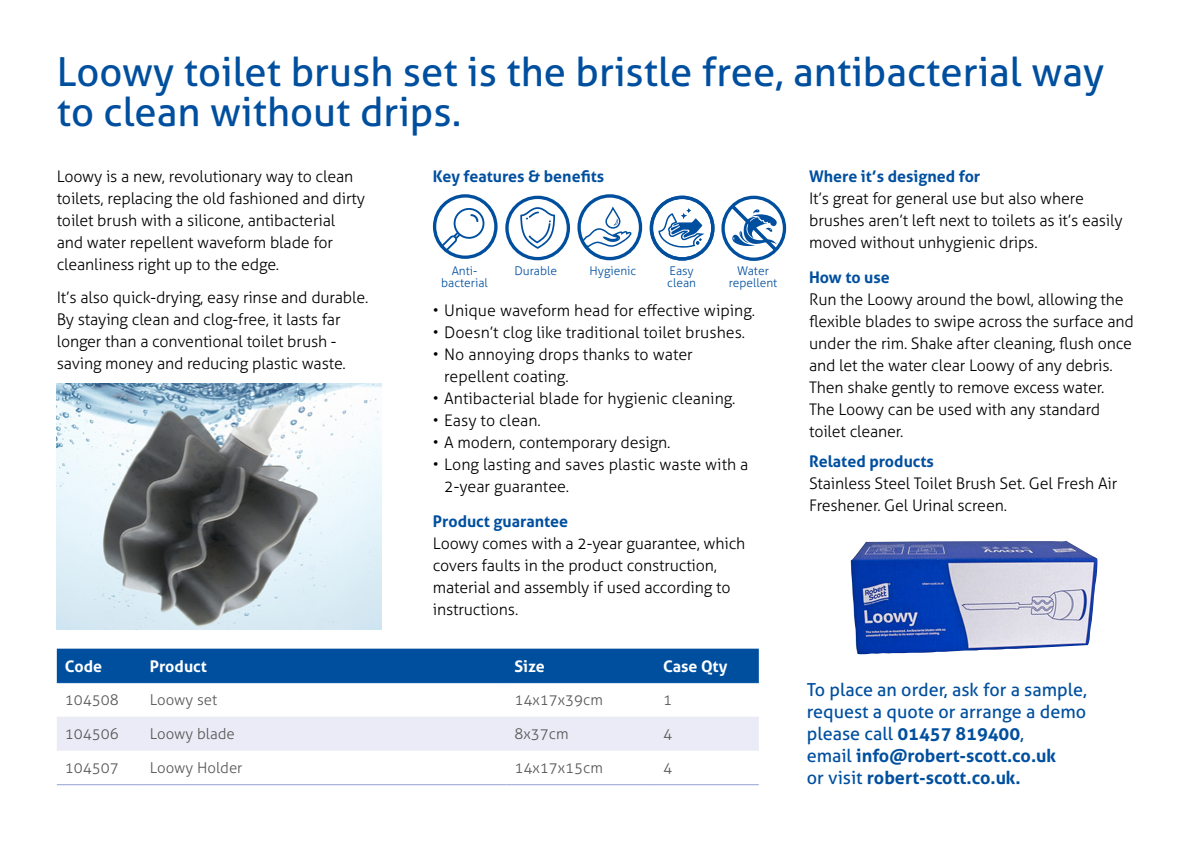
<style>
.page{position:relative;width:1191px;height:842px;background:#fff}
.page>*{position:absolute;margin:0;border:0;box-sizing:border-box;transform-origin:0 0}
.t1{font:40px/40px "Aller";color:#004f9f}
.t2{font:18px/22px "Aller";color:#004f9f}
.t3{font:300 16px/22px "Aller";letter-spacing:-.01em;color:#000}
.t4{font:700 16px "Aller";color:#004f9f}
.t5{font:700 16px "Aller";color:#fff}
.t6{font:300 15px "Aller";color:#575756}
.t7{font:300 12px/12px "Aller";color:#004f9f;text-align:center}
.s1{font-weight:700}
</style>
<div class="page">
<div style="left:57px;top:649px;width:702px;height:33px;background:#004f9f"></div>
<div style="left:57px;top:717px;width:702px;height:34px;background:#eaebf7"></div>
<hr style="left:57px;top:682px;width:85px;height:1px;background:#004f9f">
<hr style="left:142px;top:682px;width:364px;height:1px;background:#004f9f">
<hr style="left:506px;top:682px;width:149px;height:1px;background:#004f9f">
<hr style="left:655px;top:682px;width:104px;height:1px;background:#004f9f">
<hr style="left:57px;top:784px;width:85px;height:1px;background:#939fd0">
<hr style="left:142px;top:784px;width:364px;height:1px;background:#939fd0">
<hr style="left:506px;top:784px;width:149px;height:1px;background:#939fd0">
<hr style="left:655px;top:784px;width:104px;height:1px;background:#939fd0">
<img style="left:57px;top:383px;width:325px;height:246px">
<svg style="left:433px;top:194px;width:64px;height:65px"></svg>
<svg style="left:505px;top:196px;width:65px;height:64px"></svg>
<svg style="left:577px;top:194px;width:65px;height:66px"></svg>
<svg style="left:650px;top:196px;width:64px;height:65px"></svg>
<svg style="left:721px;top:196px;width:65px;height:65px"></svg>
<img style="left:850px;top:541px;width:248px;height:113px">
<h1 class="t1" style="left:57px;top:52px;width:1049px">Loowy toilet brush set is the bristle free, antibacterial way to clean without drips.</h1>
<p class="t3" style="left:57px;top:165px;width:310px">Loowy is a new, revolutionary way to clean toilets, replacing the old fashioned and dirty toilet brush with a silicone, antibacterial and water repellent waveform blade for cleanliness right up to the edge.</p>
<p class="t3" style="left:57px;top:287px;width:313px">It’s also quick-drying, easy rinse and durable.<br>By staying clean and clog-free, it lasts far longer than a conventional toilet brush - saving money and reducing plastic waste.</p>
<p class="t4" style="left:433px;top:166px;width:173px">Key features &amp; benefits</p>
<p class="t7" style="left:441px;top:265px;width:48px">Anti&shy;bacterial</p>
<p class="t7" style="left:514px;top:265px;width:44px">Durable</p>
<p class="t7" style="left:589px;top:265px;width:48px">Hygienic</p>
<p class="t7" style="left:667px;top:265px;width:30px;text-align:left">Easy clean</p>
<p class="t7" style="left:728px;top:265px;width:50px">Water repellent</p>
<p class="t3" style="left:433px;top:299px;width:324px">• Unique waveform head for effective wiping.</p>
<p class="t3" style="left:433px;top:321px;width:314px">• Doesn’t clog like traditional toilet brushes.</p>
<p class="t3" style="left:444px;top:343px;width:250px;text-indent:-11px">• No annoying drops thanks to water repellent coating.</p>
<p class="t3" style="left:433px;top:387px;width:304px">• Antibacterial blade for hygienic cleaning.</p>
<p class="t3" style="left:433px;top:409px;width:109px">• Easy to clean.</p>
<p class="t3" style="left:433px;top:431px;width:239px">• A modern, contemporary design.</p>
<p class="t3" style="left:444px;top:453px;width:306px;text-indent:-11px">• Long lasting and saves plastic waste with a<br>2-year guarantee.</p>
<p class="t4" style="left:433px;top:512px;width:137px">Product guarantee</p>
<p class="t3" style="left:433px;top:533px;width:314px">Loowy comes with a 2-year guarantee, which covers faults in the product construction, material and assembly if used according to instructions.</p>
<p class="t5" style="left:65px;top:656px;width:39px">Code</p>
<p class="t5" style="left:150px;top:656px;width:59px">Product</p>
<p class="t5" style="left:514px;top:656px;width:32px">Size</p>
<p class="t5" style="left:663px;top:656px;width:66px">Case Qty</p>
<p class="t6" style="left:65px;top:691px;width:55px">104508</p>
<p class="t6" style="left:150px;top:691px;width:69px">Loowy set</p>
<p class="t6" style="left:514px;top:691px;width:90px">14x17x39cm</p>
<p class="t6" style="left:663px;top:691px;width:10px">1</p>
<p class="t6" style="left:65px;top:725px;width:55px">104506</p>
<p class="t6" style="left:150px;top:725px;width:87px">Loowy blade</p>
<p class="t6" style="left:514px;top:725px;width:56px">8x37cm</p>
<p class="t6" style="left:663px;top:725px;width:10px">4</p>
<p class="t6" style="left:65px;top:759px;width:55px">104507</p>
<p class="t6" style="left:150px;top:759px;width:94px">Loowy Holder</p>
<p class="t6" style="left:514px;top:759px;width:90px">14x17x15cm</p>
<p class="t6" style="left:663px;top:759px;width:10px">4</p>
<p class="t4" style="left:809px;top:166px;width:173px">Where it’s designed for</p>
<p class="t3" style="left:809px;top:187px;width:315px">It’s great for general use but also where brushes aren’t left next to toilets as it’s easily moved without unhygienic drips.</p>
<p class="t4" style="left:809px;top:268px;width:82px">How to use</p>
<p class="t3" style="left:809px;top:289px;width:326px">Run the Loowy around the bowl, allowing the flexible blades to swipe across the surface and under the rim. Shake after cleaning, flush once and let the water clear Loowy of any debris.<br>Then shake gently to remove excess water.<br>The Loowy can be used with any standard toilet cleaner.</p>
<p class="t4" style="left:809px;top:451px;width:126px">Related products</p>
<p class="t3" style="left:809px;top:472px;width:310px">Stainless Steel Toilet Brush Set. Gel Fresh Air<br>Freshener. Gel Urinal screen.</p>
<p class="t2" style="left:806px;top:678px;width:282px">To place an order, ask for a sample, request a quote or arrange a demo please call <span class="s1">01457 819400</span>,<br>email <span class="s1">info@robert-scott.co.uk<br></span>or visit <span class="s1">robert-scott.co.uk.</span></p>
</div>
